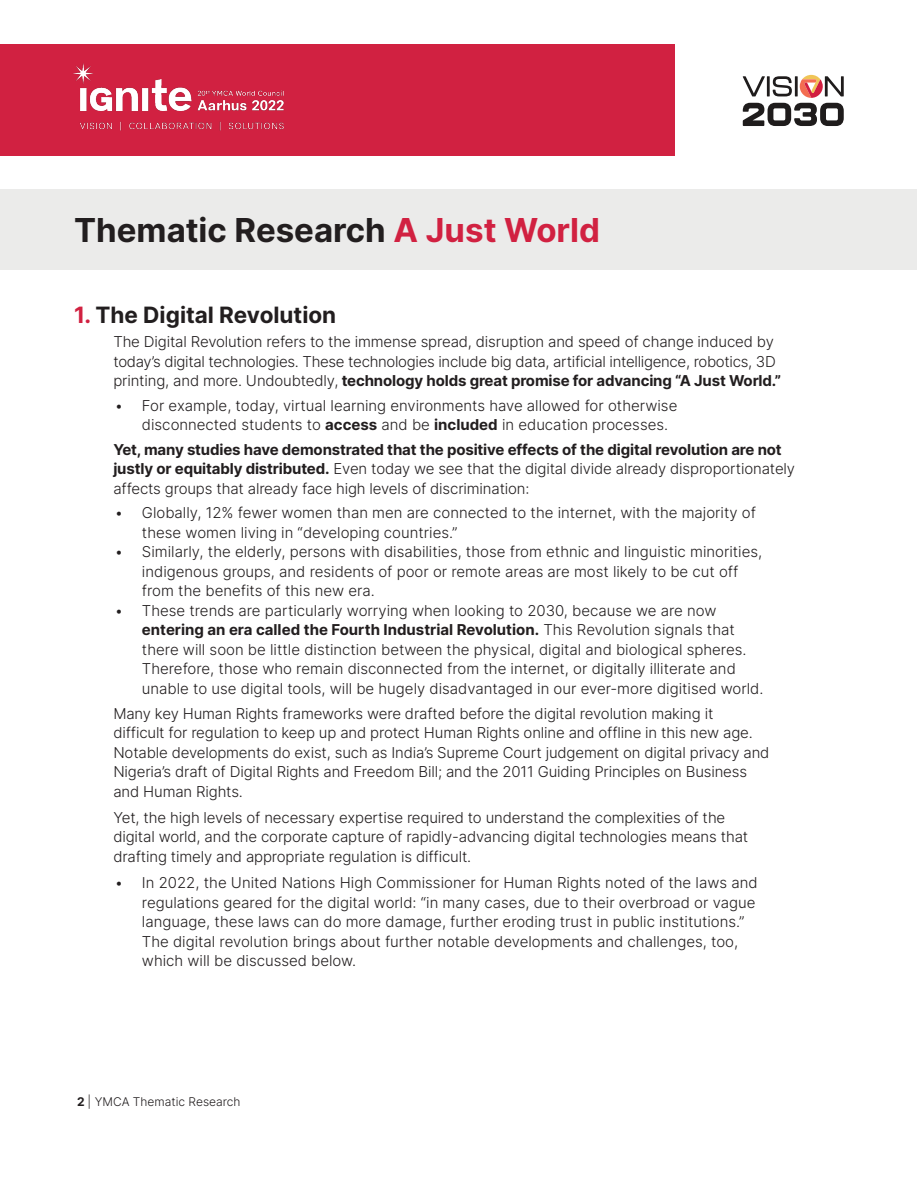
<style>
.page{position:relative;width:918px;height:1188px;background:#fff}
.page>*{position:absolute;margin:0;border:0;box-sizing:border-box;transform-origin:0 0}
.t1{font:33px "Inter";color:#221e1f}
.t2{font:22.5px "Inter";color:#221e1f}
.t3{font:300 15px/19.5px "Inter";color:#221e1f}
.t4{font:300 15px/19.5px "Inter";letter-spacing:-.02em;color:#221e1f}
.t5{font:300 12px "Inter";color:#221e1f}
.s1{color:#d12141}
.s2{font-weight:400}
</style>
<div class="page">
<div style="left:1px;top:190px;width:916px;height:80px;background:#ebebea"></div>
<div style="left:1px;top:44px;width:674px;height:112px;background:#d12141"></div>
<img style="left:73px;top:63px;width:211px;height:68px">
<svg style="left:743px;top:75px;width:101px;height:51px"></svg>
<p class="t1" style="left:74px;top:206px;width:527px">Thematic Research <span class="s1">A Just World</span></p>
<p class="t2" style="left:74px;top:299px;width:264px"><span class="s1">1.</span> The Digital Revolution</p>
<p class="t4" style="left:113px;top:332px;width:669px">The Digital Revolution refers to the immense spread, disruption and speed of change induced by today’s digital technologies. These technologies include big data, artificial intelligence, robotics, 3D printing, and more. Undoubtedly, <span class="s2">technology holds great promise for advancing “A Just World.”</span></p>
<p class="t3" style="left:142px;top:395px;width:537px;text-indent:-27px">• For example, today, virtual learning environments have allowed for otherwise disconnected students to <span class="s2">access</span> and be <span class="s2">included</span> in education processes.</p>
<p class="t3" style="left:113px;top:439px;width:683px"><span class="s2">Yet, many studies have demonstrated that the positive effects of the digital revolution are not justly or equitably distributed.</span> Even today we see that the digital divide already disproportionately affects groups that already face high levels of discrimination:</p>
<p class="t3" style="left:142px;top:503px;width:616px;text-indent:-27px">• Globally, 12% fewer women than men are connected to the internet, with the majority of these women living in “developing countries.”</p>
<p class="t3" style="left:142px;top:542px;width:622px;text-indent:-27px">• Similarly, the elderly, persons with disabilities, those from ethnic and linguistic minorities, indigenous groups, and residents of poor or remote areas are most likely to be cut off from the benefits of this new era.</p>
<p class="t3" style="left:142px;top:600px;width:623px;text-indent:-27px">• These trends are particularly worrying when looking to 2030, because we are now <span class="s2">entering an era called the Fourth Industrial Revolution.</span> This Revolution signals that there will soon be little distinction between the physical, digital and biological spheres.<br>Therefore, those who remain disconnected from the internet, or digitally illiterate and unable to use digital tools, will be hugely disadvantaged in our ever-more digitised world.</p>
<p class="t3" style="left:113px;top:703px;width:658px">Many key Human Rights frameworks were drafted before the digital revolution making it<br>difficult for regulation to keep up and protect Human Rights online and offline in this new age.<br>Notable developments do exist, such as India’s Supreme Court judgement on digital privacy and Nigeria’s draft of Digital Rights and Freedom Bill; and the 2011 Guiding Principles on Business and Human Rights.</p>
<p class="t3" style="left:113px;top:807px;width:636px">Yet, the high levels of necessary expertise required to understand the complexities of the digital world, and the corporate capture of rapidly-advancing digital technologies means that drafting timely and appropriate regulation is difficult.</p>
<p class="t3" style="left:142px;top:873px;width:617px;text-indent:-27px">• In 2022, the United Nations High Commissioner for Human Rights noted of the laws and regulations geared for the digital world: “in many cases, due to their overbroad or vague language, these laws can do more damage, further eroding trust in public institutions.” The digital revolution brings about further notable developments and challenges, too, which will be discussed below.</p>
<p class="t5" style="left:77px;top:1093px;width:165px"><span class="s2">2</span> | YMCA Thematic Research</p>
</div>
